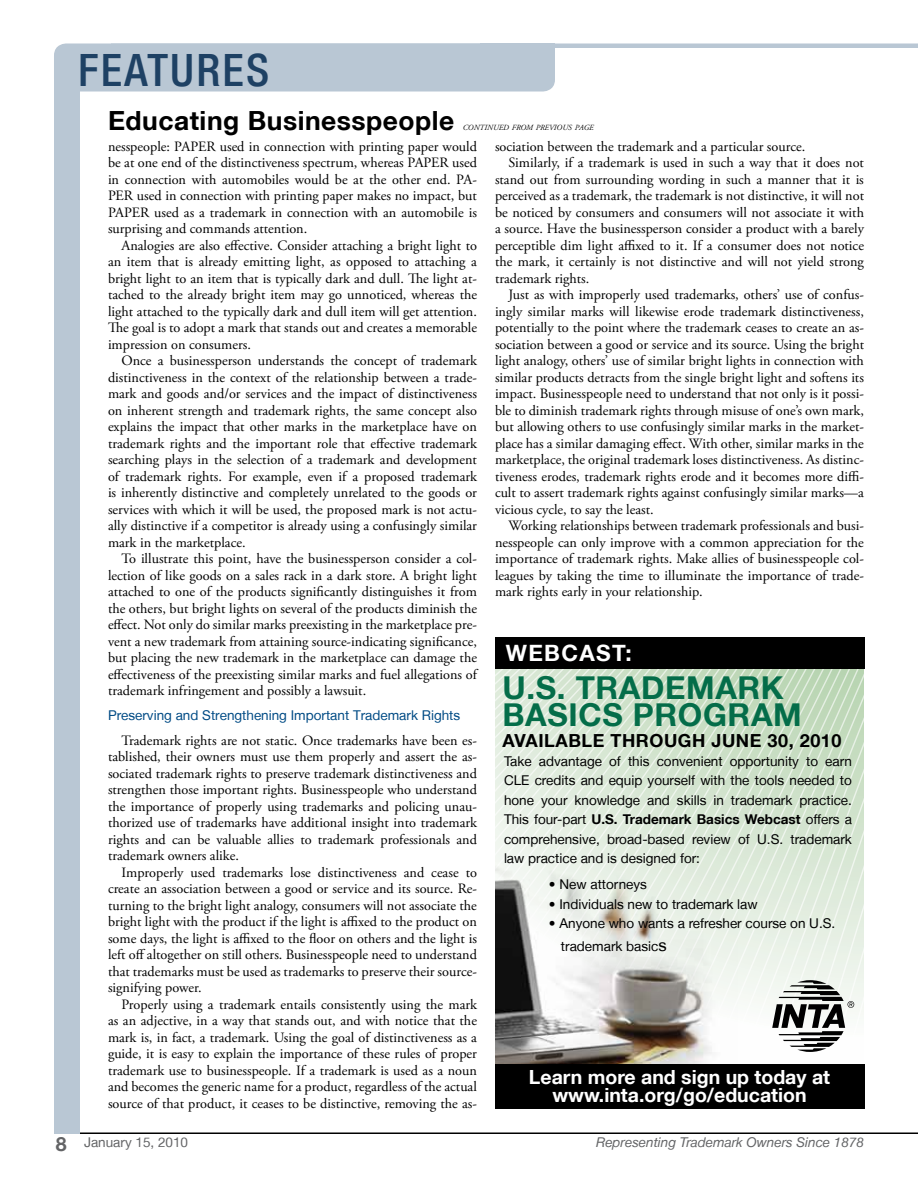
<style>
.page{position:relative;width:918px;height:1188px;background:#fff}
.page>*{position:absolute;margin:0;border:0;box-sizing:border-box;transform-origin:0 0}
.t1{font:500 condensed 44.55px "Helvetica Neue LT";letter-spacing:.05em;color:#1e4164}
.t2{font:700 31.5px/27px "Helvetica Neue LT";letter-spacing:.02em;color:#046d49}
.t3{font:700 26.4px "Helvetica Neue LT";letter-spacing:.02em;color:#000}
.t4{font:700 22.5px "Helvetica Neue LT";letter-spacing:.06em;color:#fff}
.t5{font:700 19.5px/18px "Helvetica Neue LT";color:#fff;text-align:center}
.t6{font:700 18px "Helvetica Neue LT";letter-spacing:.03em;color:#000}
.t7{font:14.25px/16.5px "Adobe Garamond Pro";color:#000;text-align:justify}
.t8{font:13.5px/19.5px "Helvetica Neue LT";color:#000;text-align:justify}
.t9{font:13.5px "Helvetica Neue LT";color:#004b85}
.t10{font:italic 13.5px "Helvetica Neue LT";color:#636466}
.t11{font:13.5px "Helvetica Neue LT";color:#636466}
.t12{font:italic 7.8px "Adobe Garamond Pro";color:#000}
.s1{font-weight:700}
.s2{font-size:16.5px}
.s3{font-weight:700;font-size:19.5px}
</style>
<div class="page">
<svg style="left:496px;top:669px;width:273px;height:334px;background:#dae8d7"></svg>
<img style="left:496px;top:836px;width:242px;height:228px">
<div style="left:495px;top:638px;width:369px;height:31px;background:#000"></div>
<div style="left:495px;top:1064px;width:369px;height:44px;background:#000"></div>
<svg style="left:769px;top:658px;width:96px;height:446px"></svg>
<hr style="left:54px;top:1132px;width:864px;height:2px;background:#000">
<div style="left:54px;top:44px;width:501px;height:48px;background:#b9c7d4;border-radius:12px"></div>
<div style="left:480px;top:44px;width:75px;height:25px;background:#b9c7d4"></div>
<div style="left:54px;top:78px;width:25px;height:1056px;background:#b9c7d4"></div>
<div style="left:111px;top:43px;width:807px;height:5px;background:#b9c7d4"></div>
<h1 class="t1" style="left:78px;top:44px;width:189px">FEATURES</h1>
<h3 class="t3" style="left:108px;top:104px;width:348px">Educating Businesspeople</h3>
<p class="t12" style="left:463px;top:122px;width:132px">CONTINUED FROM PREVIOUS PAGE</p>
<p class="t7" style="left:495px;top:138px;width:312px">sociation between the trademark and a particular source.</p>
<p class="t7" style="left:508px;top:155px;width:357px">Similarly, if a trademark is used in such a way that it does not</p>
<p class="t7" style="left:495px;top:171px;width:370px">stand out from surrounding wording in such a manner that it is</p>
<p class="t7" style="left:495px;top:188px;width:371px">perceived as a trademark, the trademark is not distinctive, it will not</p>
<p class="t7" style="left:495px;top:204px;width:371px">be noticed by consumers and consumers will not associate it with</p>
<p class="t7" style="left:495px;top:221px;width:371px">a source. Have the businessperson consider a product with a barely</p>
<p class="t7" style="left:495px;top:237px;width:371px">perceptible dim light affixed to it. If a consumer does not notice</p>
<p class="t7" style="left:495px;top:254px;width:370px">the mark, it certainly is not distinctive and will not yield strong</p>
<p class="t7" style="left:495px;top:270px;width:96px">trademark rights.</p>
<p class="t7" style="left:508px;top:287px;width:357px">Just as with improperly used trademarks, others’ use of confus-</p>
<p class="t7" style="left:495px;top:303px;width:371px">ingly similar marks will likewise erode trademark distinctiveness,</p>
<p class="t7" style="left:495px;top:320px;width:371px">potentially to the point where the trademark ceases to create an as-</p>
<p class="t7" style="left:495px;top:336px;width:371px">sociation between a good or service and its source. Using the bright</p>
<p class="t7" style="left:495px;top:353px;width:371px">light analogy, others’ use of similar bright lights in connection with</p>
<p class="t7" style="left:495px;top:369px;width:370px">similar products detracts from the single bright light and softens its</p>
<p class="t7" style="left:495px;top:386px;width:370px">impact. Businesspeople need to understand that not only is it possi-</p>
<p class="t7" style="left:495px;top:402px;width:371px">ble to diminish trademark rights through misuse of one’s own mark,</p>
<p class="t7" style="left:495px;top:419px;width:370px">but allowing others to use confusingly similar marks in the market-</p>
<p class="t7" style="left:495px;top:435px;width:370px">place has a similar damaging effect. With other, similar marks in the</p>
<p class="t7" style="left:495px;top:452px;width:371px">marketplace, the original trademark loses distinctiveness. As distinc-</p>
<p class="t7" style="left:495px;top:468px;width:371px">tiveness erodes, trademark rights erode and it becomes more diffi-</p>
<p class="t7" style="left:495px;top:485px;width:371px">cult to assert trademark rights against confusingly similar marks—a</p>
<p class="t7" style="left:495px;top:501px;width:160px">vicious cycle, to say the least.</p>
<p class="t7" style="left:508px;top:518px;width:357px">Working relationships between trademark professionals and busi-</p>
<p class="t7" style="left:495px;top:534px;width:370px">nesspeople can only improve with a common appreciation for the</p>
<p class="t7" style="left:495px;top:551px;width:371px">importance of trademark rights. Make allies of businesspeople col-</p>
<p class="t7" style="left:495px;top:567px;width:371px">leagues by taking the time to illuminate the importance of trade-</p>
<p class="t7" style="left:495px;top:584px;width:209px">mark rights early in your relationship.</p>
<p class="t7" style="left:108px;top:138px;width:371px">nesspeople: PAPER used in connection with printing paper would be at one end of the distinctiveness spectrum, whereas PAPER used in connection with automobiles would be at the other end. PA-PER used in connection with printing paper makes no impact, but PAPER used as a trademark in connection with an automobile is surprising and commands attention.</p>
<p class="t7" style="left:108px;top:237px;width:371px;text-indent:13px">Analogies are also effective. Consider attaching a bright light to an item that is already emitting light, as opposed to attaching a bright light to an item that is typically dark and dull. The light at&shy;tached to the already bright item may go unnoticed, whereas the light attached to the typically dark and dull item will get attention.<br>The goal is to adopt a mark that stands out and creates a memorable impression on consumers.</p>
<p class="t7" style="left:108px;top:353px;width:371px;text-indent:13px">Once a businessperson understands the concept of trademark distinctiveness in the context of the relationship between a trade&shy;mark and goods and/or services and the impact of distinctiveness on inherent strength and trademark rights, the same concept also explains the impact that other marks in the marketplace have on trademark rights and the important role that effective trademark searching plays in the selection of a trademark and development of trademark rights. For example, even if a proposed trademark is inherently distinctive and completely unrelated to the goods or services with which it will be used, the proposed mark is not actu&shy;ally distinctive if a competitor is already using a confusingly similar mark in the marketplace.</p>
<p class="t7" style="left:108px;top:551px;width:371px;text-indent:13px">To illustrate this point, have the businessperson consider a col&shy;lection of like goods on a sales rack in a dark store. A bright light attached to one of the products significantly distinguishes it from the others, but bright lights on several of the products diminish the effect. Not only do similar marks preexisting in the marketplace pre&shy;vent a new trademark from attaining source-indicating significance, but placing the new trademark in the marketplace can damage the effectiveness of the preexisting similar marks and fuel allegations of trademark infringement and possibly a lawsuit.</p>
<p class="t9" style="left:108px;top:707px;width:354px">Preserving and Strengthening Important Trademark Rights</p>
<p class="t7" style="left:108px;top:732px;width:371px;text-indent:13px">Trademark rights are not static. Once trademarks have been es&shy;tablished, their owners must use them properly and assert the as&shy;sociated trademark rights to preserve trademark distinctiveness and strengthen those important rights. Businesspeople who understand the importance of properly using trademarks and policing unau&shy;thorized use of trademarks have additional insight into trademark rights and can be valuable allies to trademark professionals and trademark owners alike.</p>
<p class="t7" style="left:108px;top:864px;width:371px;text-indent:13px">Improperly used trademarks lose distinctiveness and cease to create an association between a good or service and its source. Re&shy;turning to the bright light analogy, consumers will not associate the bright light with the product if the light is affixed to the product on some days, the light is affixed to the floor on others and the light is left off altogether on still others. Businesspeople need to understand that trademarks must be used as trademarks to preserve their source&shy;signifying power.</p>
<p class="t7" style="left:108px;top:996px;width:371px;text-indent:13px">Properly using a trademark entails consistently using the mark as an adjective, in a way that stands out, and with notice that the mark is, in fact, a trademark. Using the goal of distinctiveness as a guide, it is easy to explain the importance of these rules of proper trademark use to businesspeople. If a trademark is used as a noun and becomes the generic name for a product, regardless of the actual source of that product, it ceases to be distinctive, removing the as-</p>
<h3 class="t4" style="left:506px;top:639px;width:127px">WEBCAST:</h3>
<h2 class="t2" style="left:502px;top:674px;width:301px">U.S. TRADEMARK<br>BASICS PROGRAM</h2>
<p class="t6" style="left:502px;top:729px;width:36px">Available</p>
<p class="t6" style="left:611px;top:729px;width:126px">Through June</p>
<p class="t6" style="left:768px;top:729px;width:75px">30, 2010</p>
<p class="t8" style="left:504px;top:751px;width:350px">Take advantage of this convenient opportunity to earn CLE credits and equip yourself with the tools needed to hone your knowledge and skills in trademark practice.<br>This four-part <span class="s1">U.S. Trademark Basics Webcast</span> offers a comprehensive, broad-based review of U.S. trademark law practice and is designed for:</p>
<p class="t8" style="left:549px;top:875px;width:99px">• New attorneys</p>
<p class="t8" style="left:549px;top:894px;width:210px">• Individuals new to trademark law</p>
<p class="t8" style="left:561px;top:912px;width:276px;line-height:22.5px;text-indent:-12px">• Anyone who wants a refresher course on U.S. trademark basic<span class="s2">s</span></p>
<h3 class="t5" style="left:529px;top:1068px;width:303px">Learn more and sign up today at www.inta.org/go/education</h3>
<p class="t11" style="left:56px;top:1134px;width:134px"><span class="s3">8</span> January 15, 2010</p>
<p class="t10" style="left:596px;top:1134px;width:269px">Representing Trademark Owners Since 1878</p>
</div>
